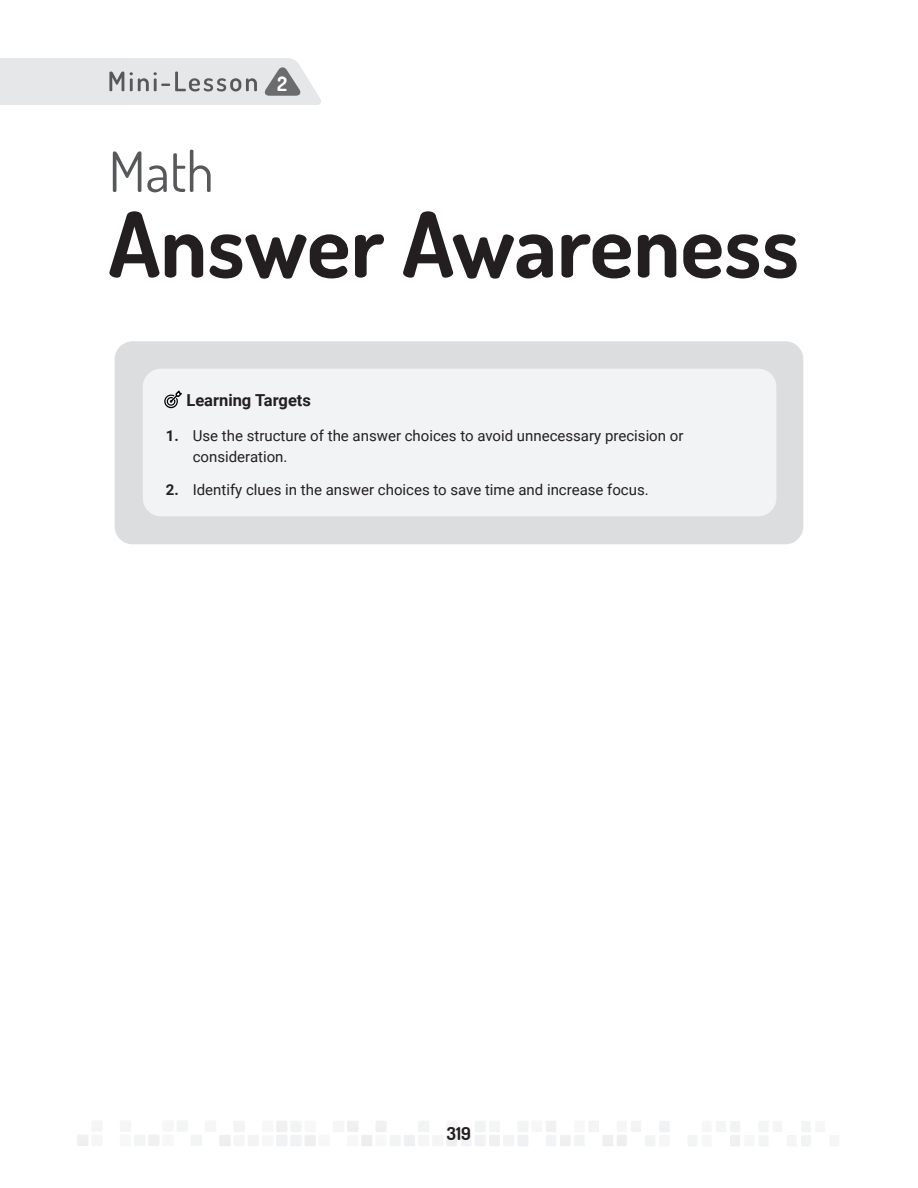
<style>
.page{position:relative;width:918px;height:1188px;background:#fff}
.page>*{position:absolute;margin:0;border:0;box-sizing:border-box;transform-origin:0 0}
.Mini-Lesson_Title{font:700 90px "Dosis";color:#231f20}
.Mini-Lesson_Title-2{font:55.5px "Dosis";color:#57585a}
.Chapter_Number__upda{font:700 19.95px "Dosis";color:#fff}
.t1{font:700 17.7px "Dosis";color:#231f20}
.Callout_Title{font:700 16.5px "Roboto";color:#231f20}
.Learning_Targets2{font:15px/21px "Roboto";color:#231f20}
.s1{font-weight:700}
</style>
<div class="page">
<svg style="left:77px;top:1121px;width:25px;height:25px"></svg>
<svg style="left:688px;top:1121px;width:122px;height:25px"></svg>
<svg style="left:134px;top:1121px;width:535px;height:25px"></svg>
<div style="left:0;top:58px;width:127px;height:47px;background:#e6e7e9"></div>
<svg style="left:109px;top:58px;width:212px;height:47px;background:#d4d5d7"></svg>
<div style="left:115px;top:341px;width:688px;height:203px;background:#dcdddf;border-radius:18px"></div>
<div style="left:143px;top:369px;width:633px;height:147px;background:#f2f3f4;border-radius:18px"></div>
<svg style="left:164px;top:390px;width:18px;height:18px"></svg>
<p class="Chapter_Number__upda" style="left:277px;top:70px;width:12px">2</p>
<p class="Mini-Lesson_Title-2" style="left:109px;top:133px;width:107px">Math</p>
<p class="Mini-Lesson_Title" style="left:109px;top:183px;width:692px">Answer Awareness</p>
<p class="Callout_Title" style="left:186px;top:389px;width:126px">Learning Targets</p>
<p class="Learning_Targets2" style="left:193px;top:424px;width:492px;text-indent:-27px"><span class="s1">1.</span> Use the structure of the answer choices to avoid unnecessary precision or consideration.</p>
<p class="Learning_Targets2" style="left:166px;top:478px;width:485px"><span class="s1">2.</span> Identify clues in the answer choices to save time and increase focus.</p>
<p class="t1" style="left:447px;top:1121px;width:26px">319</p>
</div>
